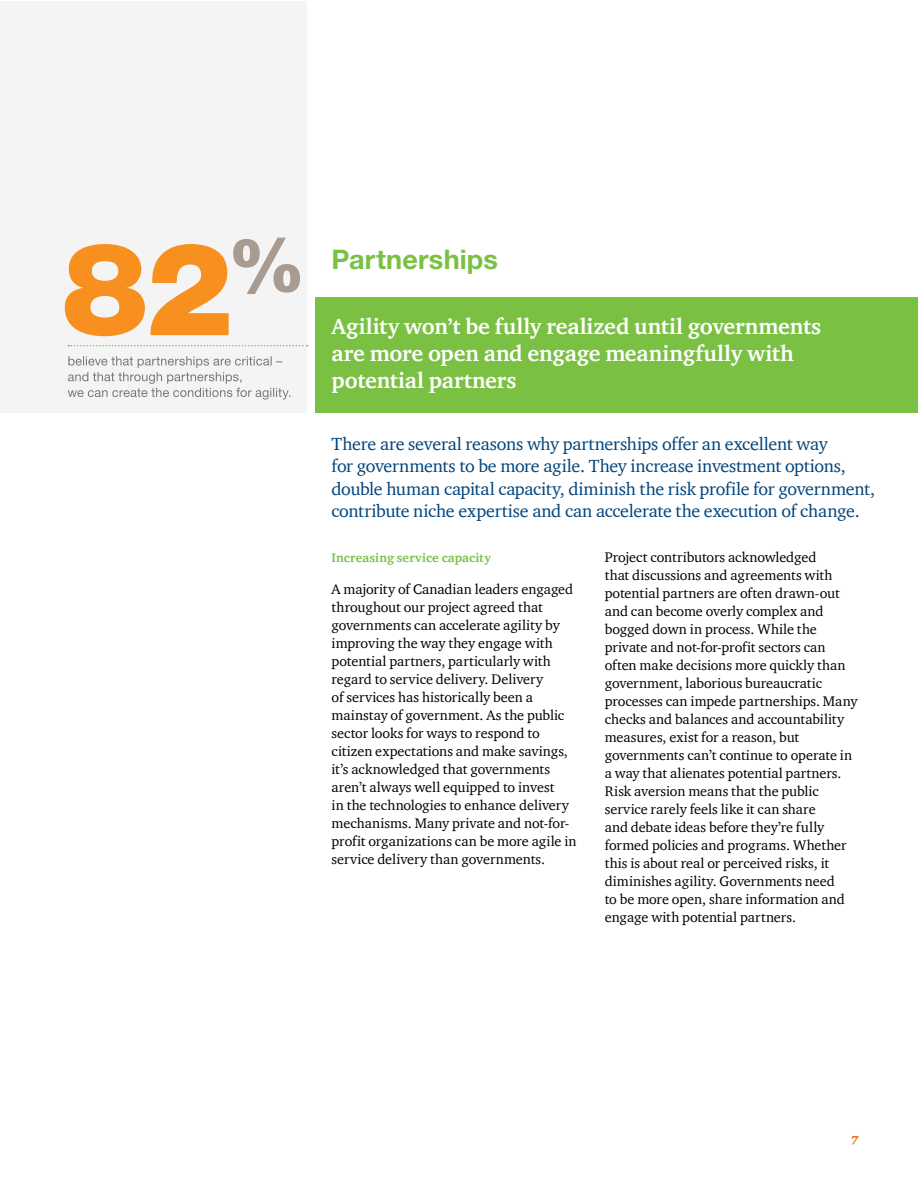
<style>
.page{position:relative;width:918px;height:1188px;background:#fff}
.page>*{position:absolute;margin:0;border:0;box-sizing:border-box;transform-origin:0 0}
.t1{font:700 27px "Helvetica Neue LT";letter-spacing:.005em;color:#7ac143}
.t2{font:700 22.5px/27px "ITC Charter Com";letter-spacing:-.005em;color:#fff}
.t3{font:18px/22.5px "ITC Charter Com";letter-spacing:-.01em;color:#00447c}
.t4{font:14.25px/18px "ITC Charter Com";color:#000}
.t5{font:700 12.75px "ITC Charter Com";letter-spacing:.01em;color:#7ac143}
.t6{font:italic 900 12px "ITC Charter Com";color:#f36e21}
</style>
<div class="page">
<div style="left:315px;top:297px;width:603px;height:116px;background:#7ac143"></div>
<div style="left:0;top:1px;width:307px;height:412px;background:#f4f4f4"></div>
<svg style="left:68px;top:356px;width:223px;height:44px"></svg>
<svg style="left:65px;top:238px;width:235px;height:98px"></svg>
<svg style="left:68px;top:345px;width:240px;height:1px"></svg>
<h1 class="t1" style="left:332px;top:242px;width:168px">Partnerships</h1>
<h2 class="t2" style="left:332px;top:312px;width:491px">Agility won’t be fully realized until governments are more open and engage meaningfully with potential partners</h2>
<p class="t3" style="left:332px;top:432px;width:545px">There are several reasons why partnerships offer an excellent way<br>for governments to be more agile. They increase investment options, double human capital capacity, diminish the risk profile for government, contribute niche expertise and can accelerate the execution of change.</p>
<p class="t5" style="left:332px;top:550px;width:161px">Increasing service capacity</p>
<p class="t4" style="left:332px;top:580px;width:247px">A majority of Canadian leaders engaged throughout our project agreed that governments can accelerate agility by improving the way they engage with potential partners, particularly with regard to service delivery. Delivery<br>of services has historically been a mainstay of government. As the public sector looks for ways to respond to citizen expectations and make savings, it’s acknowledged that governments aren’t always well equipped to invest<br>in the technologies to enhance delivery mechanisms. Many private and not-for&shy;profit organizations can be more agile in service delivery than governments.</p>
<p class="t4" style="left:605px;top:548px;width:254px">Project contributors acknowledged<br>that discussions and agreements with potential partners are often drawn-out and can become overly complex and bogged down in process. While the private and not-for-profit sectors can often make decisions more quickly than government, laborious bureaucratic processes can impede partnerships. Many checks and balances and accountability measures, exist for a reason, but governments can’t continue to operate in a way that alienates potential partners.<br>Risk aversion means that the public service rarely feels like it can share<br>and debate ideas before they’re fully formed policies and programs. Whether this is about real or perceived risks, it diminishes agility. Governments need<br>to be more open, share information and engage with potential partners.</p>
<p class="t6" style="left:851px;top:1133px;width:9px">7</p>
</div>
